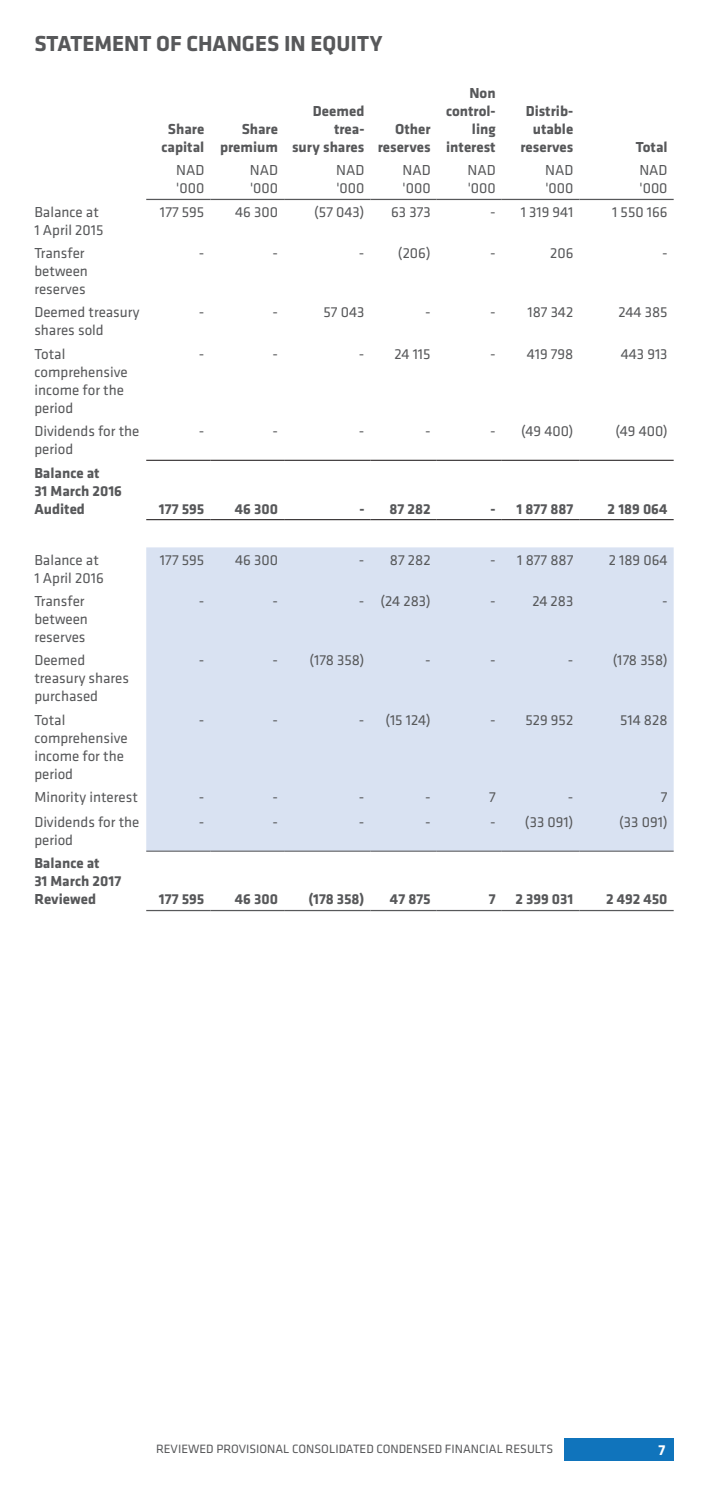
<style>
.page{position:relative;width:702px;height:1489px;background:#fff}
.page>*{position:absolute;margin:0;border:0;box-sizing:border-box;transform-origin:0 0}
.t1{font:700 22.5px "Klavika";color:#57585a}
.t2{font:15px/18px "Klavika";color:#57585a}
.t3{font:700 15px/18px "Klavika";color:#57585a;text-align:right}
.t4{font:700 15px "Klavika";color:#fff}
.t5{font:12.5px "Klavika";color:#57585a}
</style>
<div class="page">
<div style="left:563px;top:1437px;width:110px;height:23px;background:#1074bc"></div>
<div style="left:146px;top:547px;width:527px;height:303px;background:#d9e2f2"></div>
<hr style="left:146px;top:199px;width:64px;height:1px;background:#57585a">
<hr style="left:210px;top:199px;width:74px;height:1px;background:#57585a">
<hr style="left:284px;top:199px;width:86px;height:1px;background:#57585a">
<hr style="left:370px;top:199px;width:66px;height:1px;background:#57585a">
<hr style="left:436px;top:199px;width:65px;height:1px;background:#57585a">
<hr style="left:501px;top:199px;width:78px;height:1px;background:#57585a">
<hr style="left:579px;top:199px;width:94px;height:1px;background:#57585a">
<hr style="left:146px;top:909px;width:64px;height:2px;background:#57585a">
<hr style="left:210px;top:909px;width:74px;height:2px;background:#57585a">
<hr style="left:284px;top:909px;width:86px;height:2px;background:#57585a">
<hr style="left:370px;top:909px;width:66px;height:2px;background:#57585a">
<hr style="left:436px;top:909px;width:65px;height:2px;background:#57585a">
<hr style="left:501px;top:909px;width:78px;height:2px;background:#57585a">
<hr style="left:579px;top:909px;width:94px;height:2px;background:#57585a">
<hr style="left:146px;top:850px;width:64px;height:1px;background:#57585a">
<hr style="left:210px;top:850px;width:74px;height:1px;background:#57585a">
<hr style="left:284px;top:850px;width:86px;height:1px;background:#57585a">
<hr style="left:370px;top:850px;width:66px;height:1px;background:#57585a">
<hr style="left:436px;top:850px;width:65px;height:1px;background:#57585a">
<hr style="left:501px;top:850px;width:78px;height:1px;background:#57585a">
<hr style="left:579px;top:850px;width:94px;height:1px;background:#57585a">
<hr style="left:146px;top:460px;width:64px;height:1px;background:#231f20">
<hr style="left:210px;top:460px;width:74px;height:1px;background:#231f20">
<hr style="left:284px;top:460px;width:86px;height:1px;background:#231f20">
<hr style="left:370px;top:460px;width:66px;height:1px;background:#231f20">
<hr style="left:436px;top:460px;width:65px;height:1px;background:#231f20">
<hr style="left:501px;top:460px;width:78px;height:1px;background:#231f20">
<hr style="left:579px;top:460px;width:94px;height:1px;background:#231f20">
<hr style="left:146px;top:519px;width:64px;height:1px;background:#231f20">
<hr style="left:210px;top:519px;width:74px;height:1px;background:#231f20">
<hr style="left:284px;top:519px;width:86px;height:1px;background:#231f20">
<hr style="left:370px;top:519px;width:66px;height:1px;background:#231f20">
<hr style="left:436px;top:519px;width:65px;height:1px;background:#231f20">
<hr style="left:501px;top:519px;width:78px;height:1px;background:#231f20">
<hr style="left:579px;top:519px;width:94px;height:1px;background:#231f20">
<h1 class="t1" style="left:34px;top:32px;width:349px">STATEMENT OF CHANGES IN EQUITY</h1>
<p class="t3" style="left:161px;top:120px;width:44px;text-align:center">Share capital</p>
<p class="t3" style="left:220px;top:120px;width:60px">Share premium</p>
<p class="t3" style="left:292px;top:102px;width:74px">Deemed trea-<br>sury shares</p>
<p class="t3" style="left:377px;top:120px;width:54px">Other reserves</p>
<p class="t3" style="left:446px;top:84px;width:51px">Non control&shy;ling interest</p>
<p class="t3" style="left:520px;top:102px;width:54px">Distrib&shy;utable reserves</p>
<p class="t3" style="left:635px;top:138px;width:33px">Total</p>
<p class="t2" style="left:176px;top:162px;width:30px">NAD '000</p>
<p class="t2" style="left:250px;top:162px;width:30px">NAD '000</p>
<p class="t2" style="left:336px;top:162px;width:30px">NAD '000</p>
<p class="t2" style="left:402px;top:162px;width:30px">NAD '000</p>
<p class="t2" style="left:467px;top:162px;width:30px">NAD '000</p>
<p class="t2" style="left:545px;top:162px;width:30px">NAD '000</p>
<p class="t2" style="left:639px;top:162px;width:30px">NAD '000</p>
<p class="t2" style="left:34px;top:203px;width:71px">Balance at<br>1 April 2015</p>
<p class="t2" style="left:160px;top:203px;width:46px">177 595</p>
<p class="t2" style="left:235px;top:203px;width:44px">46 300</p>
<p class="t2" style="left:314px;top:203px;width:52px">(57 043)</p>
<p class="t2" style="left:391px;top:203px;width:41px">63 373</p>
<p class="t2" style="left:490px;top:203px;width:85px">- 1 319 941</p>
<p class="t2" style="left:612px;top:203px;width:57px">1 550 166</p>
<p class="t2" style="left:34px;top:244px;width:55px">Transfer between reserves</p>
<p class="t2" style="left:199px;top:244px;width:7px">-</p>
<p class="t2" style="left:272px;top:244px;width:7px">-</p>
<p class="t2" style="left:359px;top:244px;width:73px">- (206)</p>
<p class="t2" style="left:490px;top:244px;width:7px">-</p>
<p class="t2" style="left:550px;top:244px;width:25px">206</p>
<p class="t2" style="left:662px;top:244px;width:7px">-</p>
<p class="t2" style="left:34px;top:304px;width:107px">Deemed treasury shares sold</p>
<p class="t2" style="left:199px;top:304px;width:7px">-</p>
<p class="t2" style="left:272px;top:304px;width:7px">-</p>
<p class="t2" style="left:323px;top:304px;width:42px">57 043</p>
<p class="t2" style="left:425px;top:304px;width:7px">-</p>
<p class="t2" style="left:490px;top:304px;width:85px">- 187 342</p>
<p class="t2" style="left:618px;top:304px;width:51px">244 385</p>
<p class="t2" style="left:34px;top:345px;width:95px">Total comprehensive income for the period</p>
<p class="t2" style="left:199px;top:345px;width:7px">-</p>
<p class="t2" style="left:272px;top:345px;width:7px">-</p>
<p class="t2" style="left:359px;top:345px;width:73px">- 24 115</p>
<p class="t2" style="left:490px;top:345px;width:85px">- 419 798</p>
<p class="t2" style="left:620px;top:345px;width:48px">443 913</p>
<p class="t2" style="left:34px;top:422px;width:107px">Dividends for the period</p>
<p class="t2" style="left:199px;top:422px;width:7px">-</p>
<p class="t2" style="left:272px;top:422px;width:7px">-</p>
<p class="t2" style="left:359px;top:422px;width:7px">-</p>
<p class="t2" style="left:425px;top:422px;width:7px">-</p>
<p class="t2" style="left:490px;top:422px;width:85px">- (49 400)</p>
<p class="t2" style="left:615px;top:422px;width:54px">(49 400)</p>
<p class="t3" style="left:34px;top:464px;width:89px;text-align:left">Balance at<br>31 March 2016<br>Audited</p>
<p class="t3" style="left:159px;top:500px;width:47px">177 595</p>
<p class="t3" style="left:235px;top:500px;width:45px">46 300</p>
<p class="t3" style="left:359px;top:500px;width:73px">- 87 282</p>
<p class="t3" style="left:490px;top:500px;width:84px">- 1 877 887</p>
<p class="t3" style="left:607px;top:500px;width:61px">2 189 064</p>
<p class="t2" style="left:34px;top:551px;width:71px">Balance at<br>1 April 2016</p>
<p class="t2" style="left:160px;top:551px;width:46px">177 595</p>
<p class="t2" style="left:235px;top:551px;width:44px">46 300</p>
<p class="t2" style="left:359px;top:551px;width:73px">- 87 282</p>
<p class="t2" style="left:490px;top:551px;width:85px">- 1 877 887</p>
<p class="t2" style="left:608px;top:551px;width:60px">2 189 064</p>
<p class="t2" style="left:34px;top:592px;width:55px">Transfer between reserves</p>
<p class="t2" style="left:199px;top:592px;width:7px">-</p>
<p class="t2" style="left:272px;top:592px;width:7px">-</p>
<p class="t2" style="left:359px;top:592px;width:73px">- (24 283)</p>
<p class="t2" style="left:490px;top:592px;width:7px">-</p>
<p class="t2" style="left:532px;top:592px;width:42px">24 283</p>
<p class="t2" style="left:662px;top:592px;width:7px">-</p>
<p class="t2" style="left:34px;top:651px;width:96px">Deemed treasury shares purchased</p>
<p class="t2" style="left:199px;top:651px;width:7px">-</p>
<p class="t2" style="left:272px;top:651px;width:93px">- (178 358)</p>
<p class="t2" style="left:425px;top:651px;width:7px">-</p>
<p class="t2" style="left:490px;top:651px;width:7px">-</p>
<p class="t2" style="left:567px;top:651px;width:7px">-</p>
<p class="t2" style="left:612px;top:651px;width:56px">(178 358)</p>
<p class="t2" style="left:34px;top:711px;width:95px">Total comprehensive income for the period</p>
<p class="t2" style="left:199px;top:711px;width:7px">-</p>
<p class="t2" style="left:272px;top:711px;width:7px">-</p>
<p class="t2" style="left:359px;top:711px;width:73px">- (15 124)</p>
<p class="t2" style="left:490px;top:711px;width:85px">- 529 952</p>
<p class="t2" style="left:620px;top:711px;width:49px">514 828</p>
<p class="t2" style="left:34px;top:788px;width:105px">Minority interest</p>
<p class="t2" style="left:199px;top:788px;width:7px">-</p>
<p class="t2" style="left:272px;top:788px;width:7px">-</p>
<p class="t2" style="left:359px;top:788px;width:7px">-</p>
<p class="t2" style="left:425px;top:788px;width:7px">-</p>
<p class="t2" style="left:489px;top:788px;width:8px">7</p>
<p class="t2" style="left:567px;top:788px;width:7px">-</p>
<p class="t2" style="left:661px;top:788px;width:8px">7</p>
<p class="t2" style="left:34px;top:813px;width:107px">Dividends for the period</p>
<p class="t2" style="left:199px;top:813px;width:7px">-</p>
<p class="t2" style="left:272px;top:813px;width:7px">-</p>
<p class="t2" style="left:359px;top:813px;width:7px">-</p>
<p class="t2" style="left:425px;top:813px;width:7px">-</p>
<p class="t2" style="left:490px;top:813px;width:85px">- (33 091)</p>
<p class="t2" style="left:619px;top:813px;width:50px">(33 091)</p>
<p class="t3" style="left:34px;top:854px;width:88px;text-align:left">Balance at<br>31 March 2017<br>Reviewed</p>
<p class="t3" style="left:159px;top:890px;width:47px">177 595</p>
<p class="t3" style="left:235px;top:890px;width:45px">46 300</p>
<p class="t3" style="left:308px;top:890px;width:57px">(178 358)</p>
<p class="t3" style="left:390px;top:890px;width:42px">47 875</p>
<p class="t3" style="left:489px;top:890px;width:8px">7</p>
<p class="t3" style="left:515px;top:890px;width:59px">2 399 031</p>
<p class="t3" style="left:606px;top:890px;width:63px">2 492 450</p>
<p class="t5" style="left:156px;top:1441px;width:398px">REVIEWED PROVISIONAL CONSOLIDATED CONDENSED FINANCIAL RESULTS</p>
<p class="t4" style="left:658px;top:1441px;width:8px">7</p>
</div>
